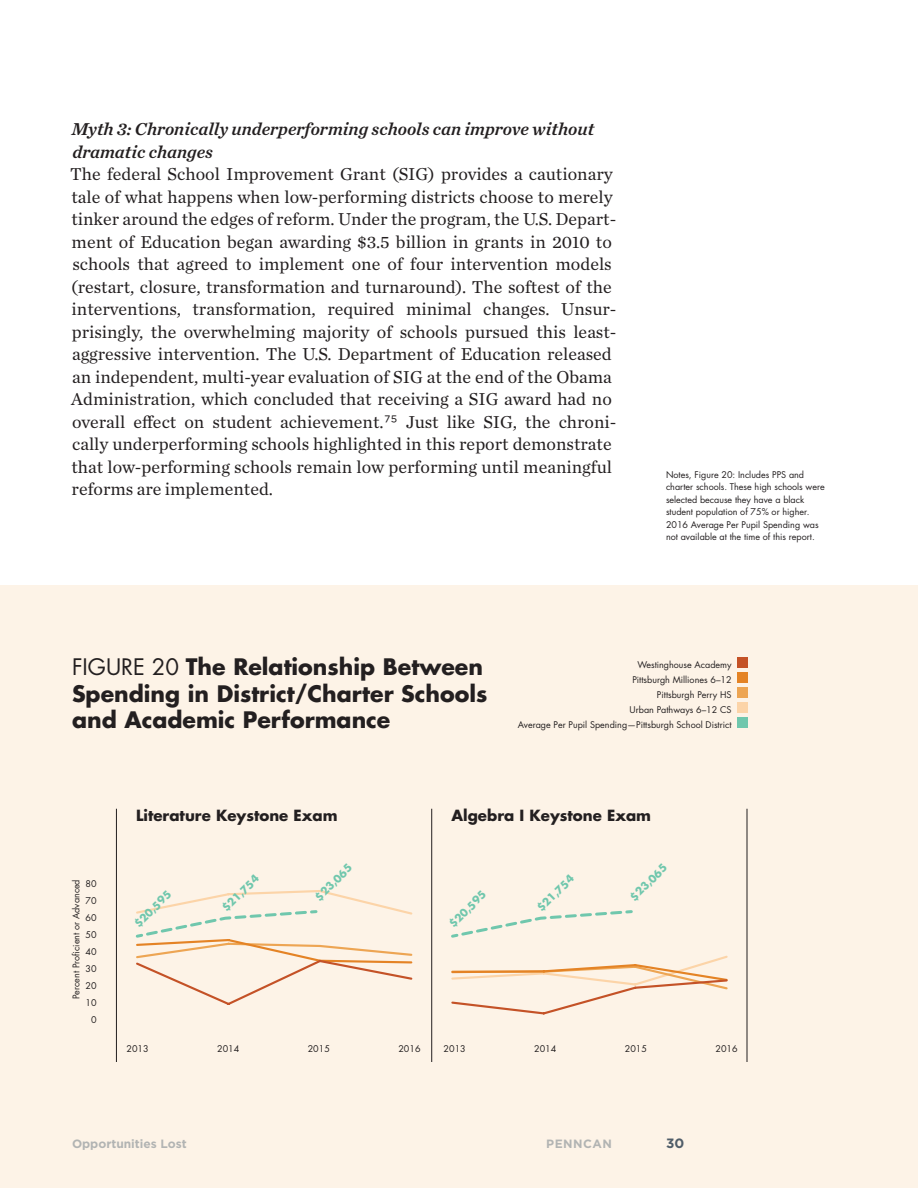
<style>
.page{position:relative;width:918px;height:1188px;background:#fff}
.page>*{position:absolute;margin:0;border:0;box-sizing:border-box;transform-origin:0 0}
.t1{font:700 22.2px/26.5px "Futura Std";color:#231f20}
.t2{font:18px/22.5px "Chronicle Text G1";color:#231f20}
.t3{font:italic 18px/22.5px "Chronicle Text G1 Semi";color:#231f20}
.t4{font:700 15px "Futura Std";color:#231f20}
.t5{font:700 13.5px "Gotham";color:#505d69}
.t6{font:700 12px "Gotham";color:#b2b4b3}
.t7{font:700 12px "Gotham";letter-spacing:.04em;color:#b2b4b3}
.t8{font:700 10.5px "Futura Std";color:#70c7ad}
.t9{font:9px/17px "Futura Std";color:#231f20;text-align:right}
.s1{font-family:"Gotham"}
.s2{font-weight:400}
</style>
<div class="page">
<div style="left:0;top:586px;width:918px;height:602px;background:#fdf3e7"></div>
<div style="left:737px;top:702px;width:11px;height:11px;background:#fcd4a8"></div>
<div style="left:737px;top:672px;width:11px;height:11px;background:#e48325"></div>
<div style="left:737px;top:657px;width:11px;height:11px;background:#c45227"></div>
<div style="left:737px;top:717px;width:11px;height:11px;background:#70c7ad"></div>
<div style="left:737px;top:687px;width:11px;height:11px;background:#eda553"></div>
<hr style="left:116px;top:809px;width:1px;height:253px;background:#231f20">
<hr style="left:431px;top:809px;width:1px;height:253px;background:#231f20">
<hr style="left:747px;top:809px;width:1px;height:253px;background:#231f20">
<svg style="left:451px;top:955px;width:277px;height:60px"></svg>
<svg style="left:451px;top:910px;width:182px;height:28px"></svg>
<svg style="left:135px;top:890px;width:278px;height:115px"></svg>
<p class="t3" style="left:71px;top:117px;width:525px">Myth 3: Chronically underperforming schools can improve without dramatic changes</p>
<p class="t2" style="left:70px;top:162px;width:548px">The federal School Improvement Grant (SIG) provides a cautionary tale of what happens when low-performing districts choose to merely tinker around the edges of reform. Under the program, the U.S. Depart&shy;ment of Education began awarding $3.5 billion in grants in 2010 to schools that agreed to implement one of four intervention models (restart, closure, transformation and turnaround). The softest of the interventions, transformation, required minimal changes. Unsur&shy;prisingly, the overwhelming majority of schools pursued this least&shy;aggressive intervention. The U.S. Department of Education released an independent, multi-year evaluation of SIG at the end of the Obama Administration, which concluded that receiving a SIG award had no overall effect on student achievement.<span class="s1">75</span> Just like SIG, the chroni&shy;cally underperforming schools highlighted in this report demonstrate that low-performing schools remain low performing until meaningful reforms are implemented.</p>
<p class="t9" style="left:666px;top:468px;width:160px;line-height:12.5px;text-align:left">Notes, Figure 20: Includes PPS and charter schools. These high schools were selected because they have a black student population of 75% or higher.<br>2016 Average Per Pupil Spending was not available at the time of this report.</p>
<p class="t1" style="left:72px;top:653px;width:417px"><span class="s2">FIGURE 20</span> The Relationship Between<br>Spending in District/Charter Schools and Academic Performance</p>
<p class="t9" style="left:518px;top:657px;width:215px;line-height:15px">Westinghouse Academy<br>Pittsburgh Milliones 6–12<br>Pittsburgh Perry HS<br>Urban Pathways 6–12 CS<br>Average Per Pupil Spending—Pittsburgh School District</p>
<p class="t4" style="left:136px;top:806px;width:203px">Literature Keystone Exam</p>
<p class="t4" style="left:452px;top:806px;width:201px">Algebra I Keystone Exam</p>
<p class="t9" style="left:68px;top:999px;width:121px;rotate:-90deg">Percent Proficient or Advanced</p>
<p class="t9" style="left:86px;top:875px;width:13px">80<br>70<br>60<br>50<br>40<br>30<br>20<br>10<br>0</p>
<p class="t8" style="left:131px;top:921px;width:48px;rotate:-45deg">$20,595</p>
<p class="t8" style="left:219px;top:905px;width:48px;rotate:-45deg">$21,754</p>
<p class="t8" style="left:312px;top:894px;width:48px;rotate:-45deg">$23,065</p>
<p class="t8" style="left:446px;top:921px;width:48px;rotate:-45deg">$20,595</p>
<p class="t8" style="left:534px;top:905px;width:48px;rotate:-45deg">$21,754</p>
<p class="t8" style="left:627px;top:894px;width:48px;rotate:-45deg">$23,065</p>
<p class="t9" style="left:126px;top:1041px;width:24px">2013</p>
<p class="t9" style="left:217px;top:1041px;width:24px">2014</p>
<p class="t9" style="left:308px;top:1041px;width:24px">2015</p>
<p class="t9" style="left:398px;top:1041px;width:24px">2016</p>
<p class="t9" style="left:444px;top:1041px;width:24px">2013</p>
<p class="t9" style="left:534px;top:1041px;width:24px">2014</p>
<p class="t9" style="left:625px;top:1041px;width:24px">2015</p>
<p class="t9" style="left:716px;top:1041px;width:24px">2016</p>
<p class="t6" style="left:72px;top:1135px;width:116px">Opportunities Lost</p>
<p class="t7" style="left:546px;top:1135px;width:67px">PENNCAN</p>
<p class="t5" style="left:666px;top:1134px;width:20px">30</p>
</div>
